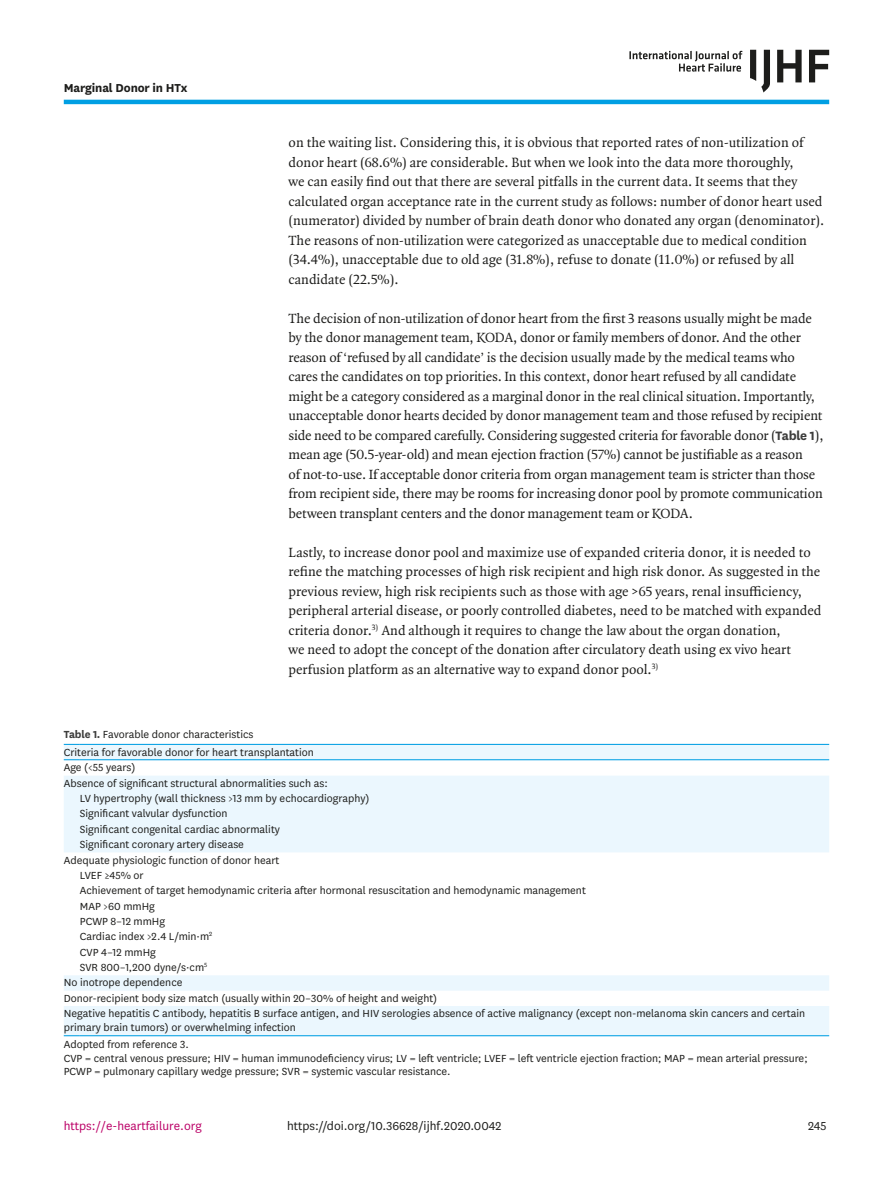
<style>
.page{position:relative;width:893px;height:1191px;background:#fff}
.page>*{position:absolute;margin:0;border:0;box-sizing:border-box;transform-origin:0 0}
.body_p{font:14.25px/19.5px "Quadraat OT";letter-spacing:-.005em;color:#1d1d1b}
.doi_running_footer{font:13.5px "National";color:#1d1d1b}
.t1{font:13.5px "National";color:#bb0067}
.alt-title-type{font:700 13.5px "National";letter-spacing:-.01em;color:#1d1d1b}
.tbody_entry{font:12px/13.5px "National";color:#1d1d1b}
.table-wrap-foot_p{font:12px/13.5px "National";color:#1d1d1b}
.thead_entry{font:12px "National";color:#1d1d1b}
.table-wrap_caption{font:12px "National";color:#1d1d1b}
.table-wrap-foot_p_fi{font:12px "National";color:#1d1d1b}
.s1{font-family:"National";font-weight:700;color:#3d3d3c}
.s2{font-weight:700;color:#3d3d3c}
</style>
<div class="page">
<hr style="left:64px;top:100px;width:765px;height:4px;background:#009fe3">
<svg style="left:750px;top:50px;width:79px;height:42px"></svg>
<svg style="left:629px;top:51px;width:113px;height:21px"></svg>
<svg style="left:64px;top:745px;width:765px;height:290px"></svg>
<svg style="left:64px;top:744px;width:16px;height:1px"></svg>
<hr style="left:80px;top:744px;width:749px;height:1px;background:#009fe3">
<svg style="left:64px;top:759px;width:16px;height:1px"></svg>
<hr style="left:80px;top:759px;width:749px;height:1px;background:#009fe3">
<svg style="left:64px;top:1035px;width:16px;height:1px"></svg>
<hr style="left:80px;top:1035px;width:749px;height:1px;background:#009fe3">
<p class="alt-title-type" style="left:64px;top:78px;width:125px">Marginal Donor in HTx</p>
<p class="body_p" style="left:289px;top:133px;width:537px">on the waiting list. Considering this, it is obvious that reported rates of non-utilization of donor heart (68.6%) are considerable. But when we look into the data more thoroughly,<br>we can easily find out that there are several pitfalls in the current data. It seems that they calculated organ acceptance rate in the current study as follows: number of donor heart used (numerator) divided by number of brain death donor who donated any organ (denominator).<br>The reasons of non-utilization were categorized as unacceptable due to medical condition (34.4%), unacceptable due to old age (31.8%), refuse to donate (11.0%) or refused by all candidate (22.5%).</p>
<p class="body_p" style="left:289px;top:308px;width:536px">The decision of non-utilization of donor heart from the first 3 reasons usually might be made by the donor management team, KODA, donor or family members of donor. And the other reason of ‘refused by all candidate’ is the decision usually made by the medical teams who cares the candidates on top priorities. In this context, donor heart refused by all candidate might be a category considered as a marginal donor in the real clinical situation. Importantly, unacceptable donor hearts decided by donor management team and those refused by recipient side need to be compared carefully. Considering suggested criteria for favorable donor (<span class="s1">Table 1</span>), mean age (50.5-year-old) and mean ejection fraction (57%) cannot be justifiable as a reason<br>of not-to-use. If acceptable donor criteria from organ management team is stricter than those from recipient side, there may be rooms for increasing donor pool by promote communication between transplant centers and the donor management team or KODA.</p>
<p class="body_p" style="left:289px;top:542px;width:534px">Lastly, to increase donor pool and maximize use of expanded criteria donor, it is needed to refine the matching processes of high risk recipient and high risk donor. As suggested in the previous review, high risk recipients such as those with age &gt;65 years, renal insufficiency, peripheral arterial disease, or poorly controlled diabetes, need to be matched with expanded criteria donor.<sup>3)</sup> And although it requires to change the law about the organ donation,<br>we need to adopt the concept of the donation after circulatory death using ex vivo heart perfusion platform as an alternative way to expand donor pool.<sup>3)</sup></p>
<p class="table-wrap_caption" style="left:64px;top:726px;width:191px"><span class="s2">Table 1.</span> Favorable donor characteristics</p>
<p class="thead_entry" style="left:64px;top:744px;width:252px">Criteria for favorable donor for heart transplantation</p>
<p class="tbody_entry" style="left:64px;top:760px;width:73px">Age (&lt;55 years)</p>
<p class="tbody_entry" style="left:64px;top:776px;width:265px">Absence of significant structural abnormalities such as:</p>
<p class="tbody_entry" style="left:80px;top:791px;width:291px">LV hypertrophy (wall thickness &gt;13 mm by echocardiography)</p>
<p class="tbody_entry" style="left:80px;top:806px;width:149px">Significant valvular dysfunction</p>
<p class="tbody_entry" style="left:80px;top:822px;width:202px">Significant congenital cardiac abnormality</p>
<p class="tbody_entry" style="left:80px;top:837px;width:166px">Significant coronary artery disease</p>
<p class="tbody_entry" style="left:64px;top:852px;width:217px">Adequate physiologic function of donor heart</p>
<p class="tbody_entry" style="left:80px;top:868px;width:65px">LVEF ≥45% or</p>
<p class="tbody_entry" style="left:80px;top:883px;width:507px">Achievement of target hemodynamic criteria after hormonal resuscitation and hemodynamic management</p>
<p class="tbody_entry" style="left:80px;top:898px;width:77px">MAP &gt;60 mmHg</p>
<p class="tbody_entry" style="left:80px;top:914px;width:87px">PCWP 8–12 mmHg</p>
<p class="tbody_entry" style="left:80px;top:929px;width:134px">Cardiac index &gt;2.4 L/min·m<sup>2</sup></p>
<p class="tbody_entry" style="left:80px;top:944px;width:78px">CVP 4–12 mmHg</p>
<p class="tbody_entry" style="left:80px;top:960px;width:129px">SVR 800–1,200 dyne/s·cm<sup>5</sup></p>
<p class="tbody_entry" style="left:64px;top:975px;width:120px">No inotrope dependence</p>
<p class="tbody_entry" style="left:64px;top:990px;width:375px">Donor-recipient body size match (usually within 20–30% of height and weight)</p>
<p class="tbody_entry" style="left:64px;top:1006px;width:743px">Negative hepatitis C antibody, hepatitis B surface antigen, and HIV serologies absence of active malignancy (except non-melanoma skin cancers and certain primary brain tumors) or overwhelming infection</p>
<p class="table-wrap-foot_p_fi" style="left:64px;top:1036px;width:127px">Adopted from reference 3.</p>
<p class="table-wrap-foot_p" style="left:64px;top:1050px;width:745px">CVP = central venous pressure; HIV = human immunodeficiency virus; LV = left ventricle; LVEF = left ventricle ejection fraction; MAP = mean arterial pressure;<br>PCWP = pulmonary capillary wedge pressure; SVR = systemic vascular resistance.</p>
<p class="t1" style="left:64px;top:1116px;width:140px">https://e-heartfailure.org</p>
<p class="doi_running_footer" style="left:287px;top:1116px;width:216px">https://doi.org/10.36628/ijhf.2020.0042</p>
<p class="doi_running_footer" style="left:808px;top:1116px;width:20px">245</p>
</div>
